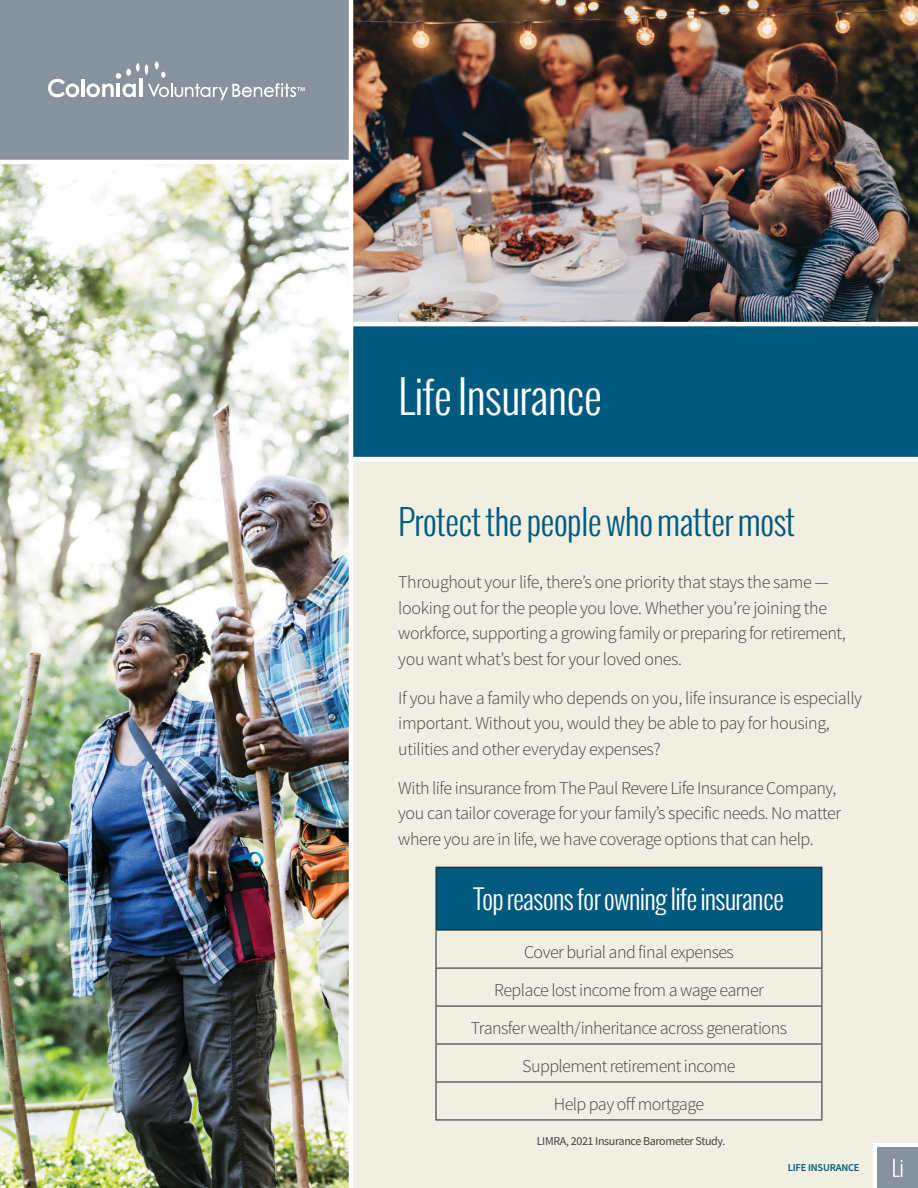
<style>
.page{position:relative;width:918px;height:1188px;background:#fff}
.page>*{position:absolute;margin:0;border:0;box-sizing:border-box;transform-origin:0 0}
.t1{font:300 45px "Oswald";letter-spacing:-.02em;color:#fff}
.t2{font:300 34.5px "Oswald";letter-spacing:-.025em;color:#00597f}
.t3{font:300 27px "Oswald";letter-spacing:-.03em;color:#fff}
.t4{font:300 18px/25.5px "Source Sans Pro";letter-spacing:-.025em;color:#414142}
.t5{font:12px "Source Sans Pro";letter-spacing:-.03em;color:#414142}
.t6{font:600 10.5px "Source Sans Pro";letter-spacing:-.02em;color:#00597f}
</style>
<div class="page">
<img style="left:0;top:164px;width:349px;height:1024px">
<div style="left:351px;top:459px;width:567px;height:729px;background:#f1efe1"></div>
<svg style="left:873px;top:1143px;width:45px;height:45px"></svg>
<div style="left:878px;top:1148px;width:40px;height:40px;background:#86939e"></div>
<svg style="left:893px;top:1159px;width:9px;height:18px"></svg>
<img style="left:353px;top:0;width:565px;height:322px">
<div style="left:0;top:0;width:351px;height:162px;background:#86939e"></div>
<div style="left:351px;top:324px;width:567px;height:135px;background:#00597f"></div>
<hr style="left:0;top:160px;width:351px;height:4px;background:#fff">
<hr style="left:351px;top:322px;width:567px;height:4px;background:#fff">
<hr style="left:351px;top:457px;width:567px;height:4px;background:#fff">
<hr style="left:349px;top:0;width:4px;height:1188px;background:#fff">
<div style="left:436px;top:867px;width:386px;height:63px;background:#00597f"></div>
<hr style="left:436px;top:867px;width:386px;height:1px;background:#231f20">
<hr style="left:436px;top:868px;width:1px;height:62px;background:#231f20">
<hr style="left:821px;top:868px;width:1px;height:62px;background:#231f20">
<hr style="left:436px;top:930px;width:386px;height:1px;background:#231f20">
<hr style="left:436px;top:931px;width:1px;height:37px;background:#231f20">
<hr style="left:821px;top:931px;width:1px;height:37px;background:#231f20">
<hr style="left:436px;top:968px;width:386px;height:1px;background:#231f20">
<hr style="left:436px;top:969px;width:1px;height:37px;background:#231f20">
<hr style="left:821px;top:969px;width:1px;height:37px;background:#231f20">
<hr style="left:436px;top:1006px;width:386px;height:1px;background:#231f20">
<hr style="left:436px;top:1007px;width:1px;height:37px;background:#231f20">
<hr style="left:821px;top:1007px;width:1px;height:37px;background:#231f20">
<hr style="left:436px;top:1044px;width:386px;height:1px;background:#231f20">
<hr style="left:436px;top:1044px;width:1px;height:38px;background:#231f20">
<hr style="left:821px;top:1044px;width:1px;height:38px;background:#231f20">
<hr style="left:436px;top:1082px;width:386px;height:1px;background:#231f20">
<hr style="left:436px;top:1082px;width:1px;height:37px;background:#231f20">
<hr style="left:821px;top:1082px;width:1px;height:37px;background:#231f20">
<hr style="left:436px;top:1119px;width:386px;height:1px;background:#231f20">
<hr style="left:81px;top:79px;width:3px;height:18px;background:#fff">
<svg style="left:48px;top:79px;width:31px;height:18px"></svg>
<svg style="left:86px;top:62px;width:219px;height:38px"></svg>
<h1 class="t1" style="left:398px;top:365px;width:206px">Life Insurance</h1>
<h2 class="t2" style="left:398px;top:498px;width:399px">Protect the people who matter most</h2>
<p class="t4" style="left:398px;top:570px;width:449px">Throughout your life, there’s one priority that stays the same — looking out for the people you love. Whether you’re joining the workforce, supporting a growing family or preparing for retirement, you want what’s best for your loved ones.</p>
<p class="t4" style="left:398px;top:685px;width:465px">If you have a family who depends on you, life insurance is especially important. Without you, would they be able to pay for housing, utilities and other everyday expenses?</p>
<p class="t4" style="left:398px;top:775px;width:445px">With life insurance from The Paul Revere Life Insurance Company, you can tailor coverage for your family’s specific needs. No matter where you are in life, we have coverage options that can help.</p>
<h3 class="t3" style="left:474px;top:881px;width:312px">Top reasons for owning life insurance</h3>
<p class="t4" style="left:471px;top:933px;width:318px;line-height:38px;text-align:center">Cover burial and final expenses<br>Replace lost income from a wage earner Transfer wealth/inheritance across generations Supplement retirement income<br>Help pay off mortgage</p>
<p class="t5" style="left:537px;top:1133px;width:190px">LIMRA, 2021 Insurance Barometer Study.</p>
<p class="t6" style="left:788px;top:1161px;width:73px">LIFE INSURANCE</p>
</div>
